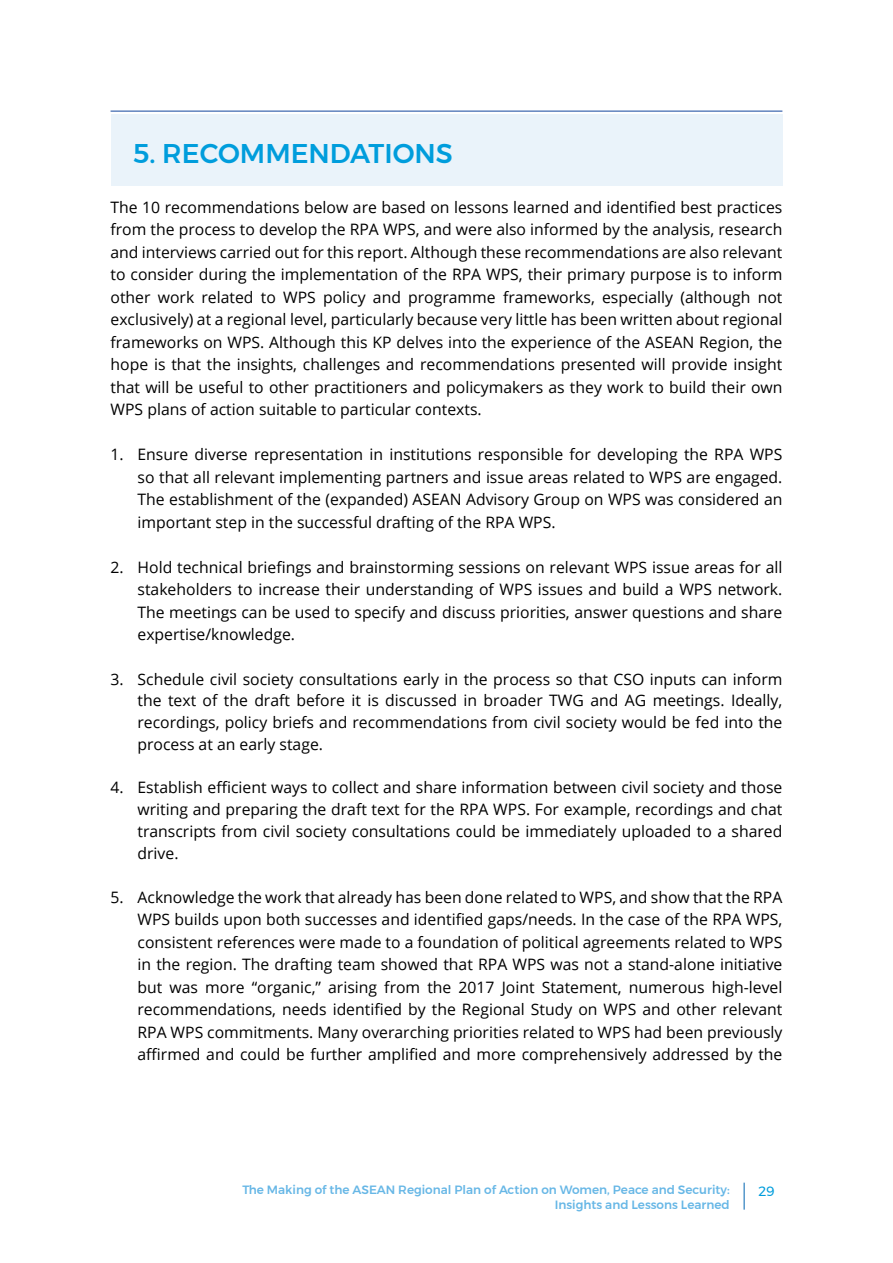
<style>
.page{position:relative;width:893px;height:1263px;background:#fff}
.page>*{position:absolute;margin:0;border:0;box-sizing:border-box;transform-origin:0 0}
.t1{font:500 27px "Montserrat";color:#009ddc}
.t2{font:15.75px/22.5px "Open Sans";color:#000;text-align:justify}
.t3{font:13.5px "Montserrat";color:#009ddc}
.t4{font:500 12px "Montserrat";color:#67b7e6}
</style>
<div class="page">
<svg style="left:744px;top:1182px;width:1px;height:27px"></svg>
<hr style="left:111px;top:111px;width:671px;height:1px;background:#2c59a7">
<div style="left:111px;top:114px;width:671px;height:72px;background:#eaf3fa"></div>
<h1 class="t1" style="left:133px;top:132px;width:321px">5. RECOMMENDATIONS</h1>
<p class="t2" style="left:111px;top:195px;width:673px">The 10 recommendations below are based on lessons learned and identified best practices from the process to develop the RPA WPS, and were also informed by the analysis, research and interviews carried out for this report. Although these recommendations are also relevant to consider during the implementation of the RPA WPS, their primary purpose is to inform other work related to WPS policy and programme frameworks, especially (although not exclusively) at a regional level, particularly because very little has been written about regional frameworks on WPS. Although this KP delves into the experience of the ASEAN Region, the hope is that the insights, challenges and recommendations presented will provide insight that will be useful to other practitioners and policymakers as they work to build their own WPS plans of action suitable to particular contexts.</p>
<p class="t2" style="left:138px;top:443px;width:646px;text-indent:-27px">1. Ensure diverse representation in institutions responsible for developing the RPA WPS so that all relevant implementing partners and issue areas related to WPS are engaged.<br>The establishment of the (expanded) ASEAN Advisory Group on WPS was considered an important step in the successful drafting of the RPA WPS.</p>
<p class="t2" style="left:138px;top:555px;width:646px;text-indent:-27px">2. Hold technical briefings and brainstorming sessions on relevant WPS issue areas for all stakeholders to increase their understanding of WPS issues and build a WPS network.<br>The meetings can be used to specify and discuss priorities, answer questions and share expertise/knowledge.</p>
<p class="t2" style="left:138px;top:667px;width:646px;line-height:21.8px;text-indent:-27px">3. Schedule civil society consultations early in the process so that CSO inputs can inform the text of the draft before it is discussed in broader TWG and AG meetings. Ideally, recordings, policy briefs and recommendations from civil society would be fed into the process at an early stage.</p>
<p class="t2" style="left:138px;top:776px;width:646px;line-height:21.8px;text-indent:-27px">4. Establish efficient ways to collect and share information between civil society and those writing and preparing the draft text for the RPA WPS. For example, recordings and chat transcripts from civil society consultations could be immediately uploaded to a shared drive.</p>
<p class="t2" style="left:138px;top:885px;width:646px;text-indent:-27px">5. Acknowledge the work that already has been done related to WPS, and show that the RPA WPS builds upon both successes and identified gaps/needs. In the case of the RPA WPS, consistent references were made to a foundation of political agreements related to WPS in the region. The drafting team showed that RPA WPS was not a stand-alone initiative but was more “organic,” arising from the 2017 Joint Statement, numerous high-level recommendations, needs identified by the Regional Study on WPS and other relevant RPA WPS commitments. Many overarching priorities related to WPS had been previously affirmed and could be further amplified and more comprehensively addressed by the</p>
<p class="t4" style="left:242px;top:1180px;width:489px">The Making of the ASEAN Regional Plan of Action on Women, Peace and Security:</p>
<p class="t3" style="left:758px;top:1180px;width:18px">29</p>
<p class="t4" style="left:555px;top:1195px;width:176px">Insights and Lessons Learned</p>
</div>
